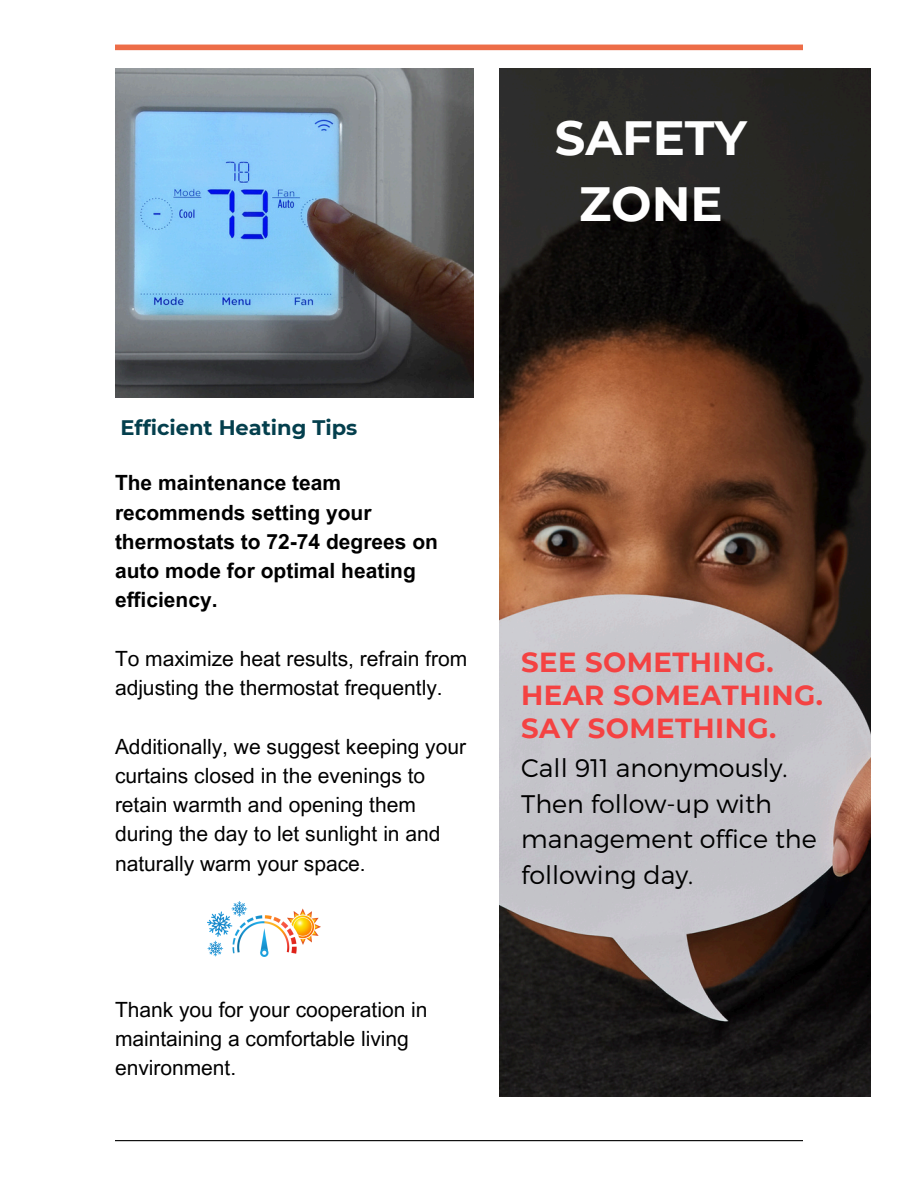
<style>
.page{position:relative;width:918px;height:1188px;background:#fff}
.page>*{position:absolute;margin:0;border:0;box-sizing:border-box;transform-origin:0 0}
.t1{font:700 48px/66.3px "Montserrat";color:#fefefe;text-align:center}
.t2{font:700 27.6px/33px "Montserrat";letter-spacing:.015em;color:#f44242}
.t3{font:300 25.5px/35.5px "Montserrat";color:#000}
.t4{font:21px/29.2px "Arial MT Pro";color:#000}
.t5{font:700 21px/29.2px "Arial MT Pro";color:#000}
.t6{font:700 21px "Montserrat";color:#043f4d}
</style>
<div class="page">
<div style="left:115px;top:45px;width:688px;height:5px;background:#ed6d48"></div>
<hr style="left:115px;top:1140px;width:688px;height:1px;background:#000">
<img style="left:115px;top:68px;width:359px;height:330px">
<img style="left:500px;top:68px;width:371px;height:1028px">
<img style="left:208px;top:902px;width:112px;height:55px">
<p class="t1" style="left:555px;top:104px;width:194px">SAFETY<br>ZONE</p>
<p class="t6" style="left:121px;top:415px;width:238px">Efficient Heating Tips</p>
<p class="t5" style="left:115px;top:471px;width:325px">The maintenance team recommends setting your thermostats to 72-74 degrees on auto mode for optimal heating efficiency.</p>
<h4 class="t4" style="left:115px;top:647px;width:354px">To maximize heat results, refrain from adjusting the thermostat frequently.</h4>
<h4 class="t4" style="left:115px;top:734px;width:353px">Additionally, we suggest keeping your curtains closed in the evenings to retain warmth and opening them during the day to let sunlight in and naturally warm your space.</h4>
<p class="t4" style="left:115px;top:998px;width:314px">Thank you for your cooperation in maintaining a comfortable living environment.</p>
<p class="t2" style="left:521px;top:645px;width:303px">SEE SOMETHING.<br>HEAR SOMEATHING.<br>SAY SOMETHING.</p>
<p class="t3" style="left:521px;top:749px;width:297px">Call 911 anonymously.<br>Then follow-up with management office the following day.</p>
</div>
